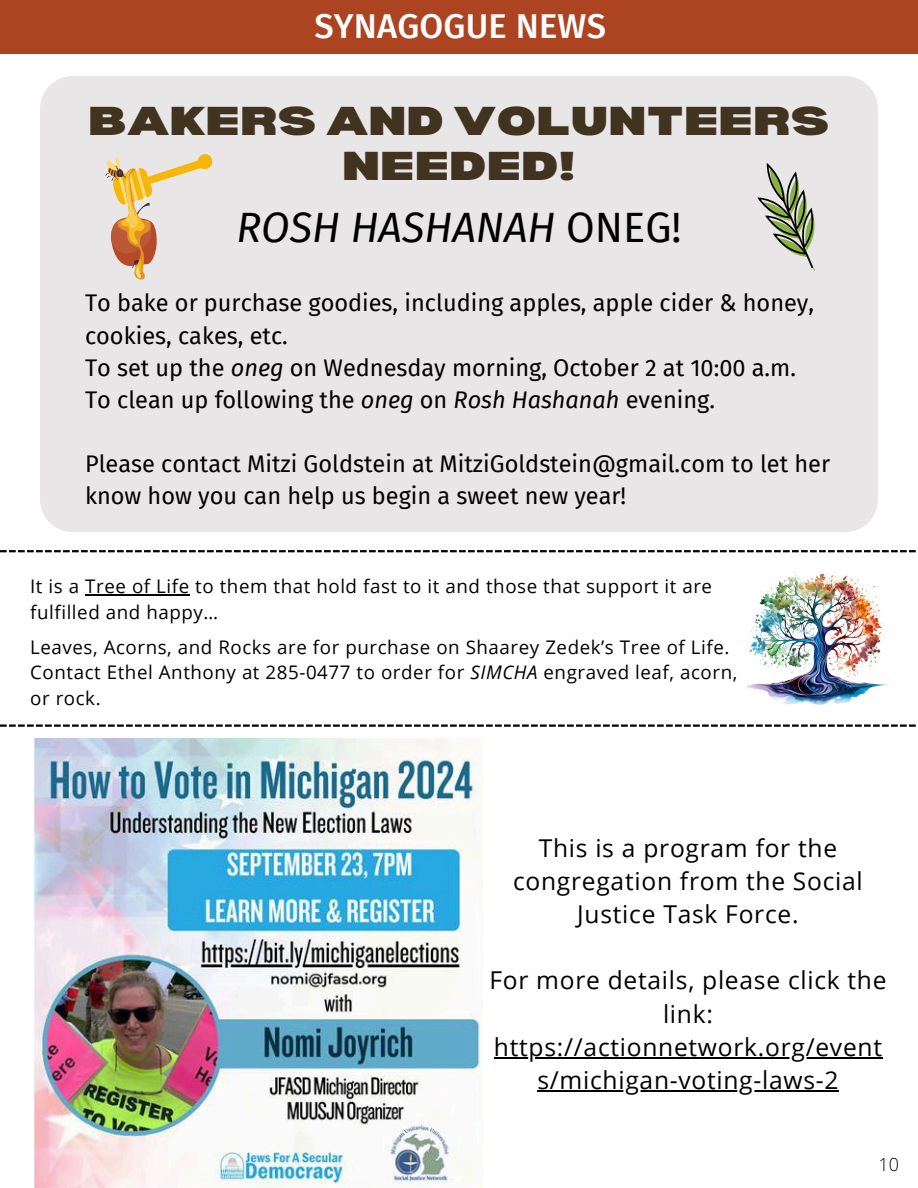
<style>
.page{position:relative;width:918px;height:1188px;background:#fff}
.page>*{position:absolute;margin:0;border:0;box-sizing:border-box;transform-origin:0 0}
.t1{font:italic 41.4px "Fira Sans";color:#000}
.t2{font:900 expanded 39.45px/44.5px "Bernoru";color:#403420;text-align:center}
.t3{font:500 34.5px "Fira Sans";letter-spacing:.005em;color:#fff}
.t4{font:24.6px/33.2px "Open Sans";letter-spacing:.03em;color:#000;text-align:center}
.t5{font:23.55px/32.1px "Fira Sans";color:#000}
.t6{font:18.75px/26px "Open Sans";letter-spacing:.03em;color:#000}
.t7{font:300 18px "Open Sans";color:#000}
.s1{font-style:normal}
.s2{font-style:italic}
</style>
<div class="page">
<div style="left:40px;top:76px;width:837px;height:456px;background:#e8e6e6;border-radius:33px"></div>
<svg style="left:757px;top:163px;width:58px;height:108px"></svg>
<svg style="left:105px;top:154px;width:108px;height:126px"></svg>
<div style="left:0;top:0;width:918px;height:54px;background:#ac4422"></div>
<hr style="left:85px;top:594px;width:105px;height:2px;background:#000">
<img style="left:747px;top:570px;width:140px;height:135px">
<img style="left:34px;top:738px;width:448px;height:450px">
<hr style="left:494px;top:1057px;width:389px;height:1px;background:#000">
<hr style="left:537px;top:1090px;width:302px;height:1px;background:#000">
<svg style="left:0;top:550px;width:916px;height:2px"></svg>
<svg style="left:0;top:724px;width:916px;height:3px"></svg>
<h2 class="t3" style="left:314px;top:6px;width:293px">SYNAGOGUE NEWS</h2>
<h1 class="t2" style="left:88px;top:98px;width:743px">BAKERS AND VOLUNTEERS<br>NEEDED!</h1>
<h3 class="t1" style="left:236px;top:203px;width:447px">ROSH HASHANAH <span class="s1">ONEG!</span></h3>
<p class="t5" style="left:85px;top:288px;width:731px">To bake or purchase goodies, including apples, apple cider &amp; honey, cookies, cakes, etc.<br>To set up the <span class="s2">oneg</span> on Wednesday morning, October 2 at 10:00 a.m.<br>To clean up following the <span class="s2">oneg</span> on <span class="s2">Rosh Hashanah</span> evening.</p>
<p class="t5" style="left:85px;top:448px;width:747px">Please contact Mitzi Goldstein at MitziGoldstein@gmail.com to let her know how you can help us begin a sweet new year!</p>
<h4 class="t6" style="left:30px;top:573px;width:683px">It is a Tree of Life to them that hold fast to it and those that support it are fulfilled and happy…</h4>
<h4 class="t6" style="left:30px;top:633px;width:709px">Leaves, Acorns, and Rocks are for purchase on Shaarey Zedek’s Tree of Life.<br>Contact Ethel Anthony at 285-0477 to order for <span class="s2">SIMCHA</span> engraved leaf, acorn, or rock.</h4>
<p class="t4" style="left:513px;top:830px;width:351px">This is a program for the congregation from the Social<br>Justice Task Force.</p>
<p class="t4" style="left:489px;top:963px;width:399px">For more details, please click the link:</p>
<h4 class="t4" style="left:494px;top:1030px;width:390px">https://actionnetwork.org/event</h4>
<h4 class="t4" style="left:537px;top:1063px;width:303px">s/michigan-voting-laws-2</h4>
<p class="t7" style="left:878px;top:1152px;width:22px">10</p>
</div>
